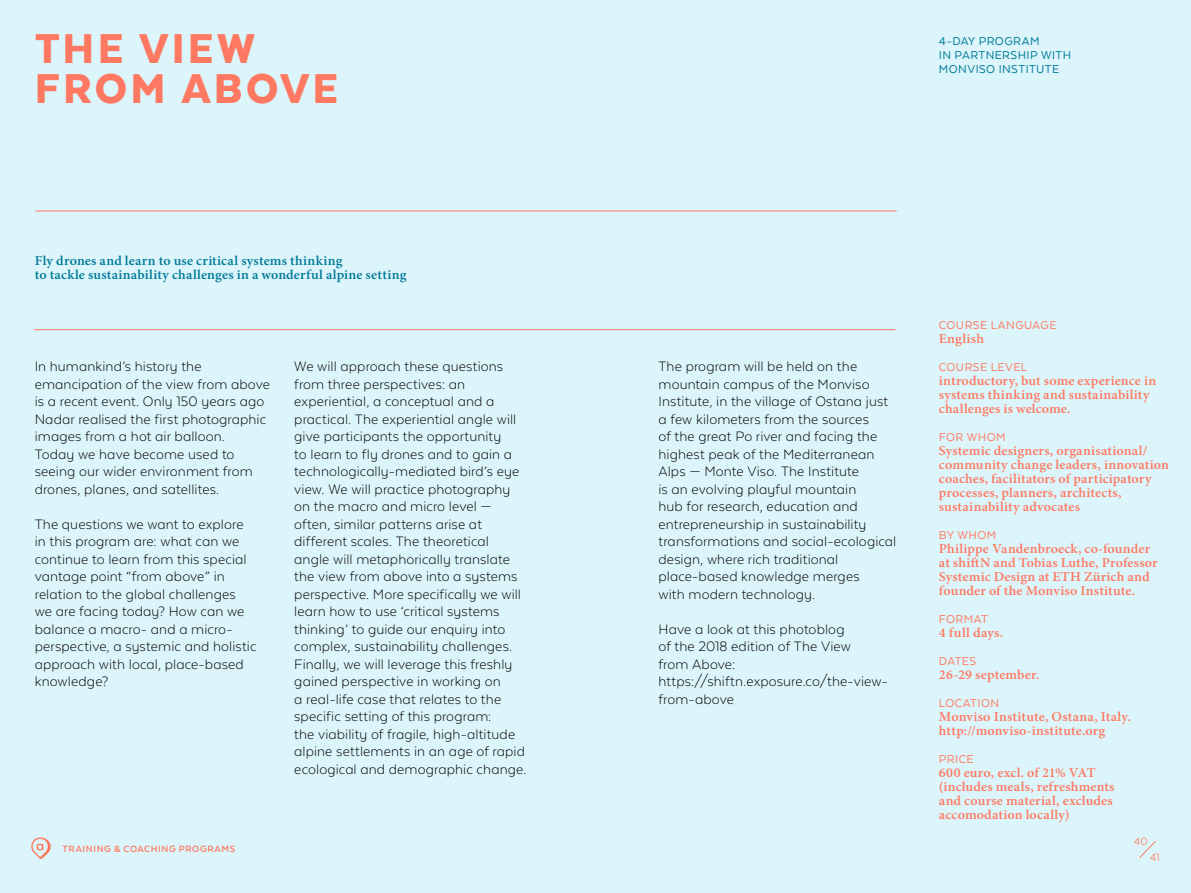
<style>
.page{position:relative;width:1191px;height:893px;background:#fff}
.page>*{position:absolute;margin:0;border:0;box-sizing:border-box;transform-origin:0 0}
.t1{font:900 48.12px/40.2px "Texta Alt";letter-spacing:.065em;color:#ff7962}
.t2{font:300 15.75px/17.5px "Texta Alt";letter-spacing:.005em;color:#000}
.t3{font:600 13.65px/14px "Minion Pro";letter-spacing:.015em;color:#ff7962}
.t4{font:600 13.65px/14px "Minion Pro";letter-spacing:.015em;color:#007a9a}
.t5{font:13.12px "Texta Alt";letter-spacing:.035em;color:#ff7962}
.t6{font:13.12px/14px "Texta Alt";letter-spacing:.03em;color:#007a9a}
.t7{font:12.25px "Texta Alt";color:#ff7962}
.t8{font:700 10.5px "Texta Alt";letter-spacing:.06em;color:#ff7962}
</style>
<div class="page">
<div style="left:595px;top:0;width:596px;height:893px;background:#dcf5fa"></div>
<svg style="left:1139px;top:841px;width:17px;height:17px"></svg>
<div style="left:0;top:0;width:595px;height:893px;background:#dcf5fa"></div>
<hr style="left:35px;top:211px;width:861px;height:1px;background:#ff7962">
<hr style="left:34px;top:329px;width:861px;height:1px;background:#ff7962">
<svg style="left:31px;top:837px;width:20px;height:22px"></svg>
<h1 class="t1" style="left:35px;top:28px;width:305px">THE VIEW<br>FROM ABOVE</h1>
<p class="t4" style="left:35px;top:254px;width:373px">Fly drones and learn to use critical systems thinking<br>to tackle sustainability challenges in a wonderful alpine setting</p>
<p class="t2" style="left:35px;top:357px;width:237px">In humankind’s history the emancipation of the view from above is a recent event. Only 150 years ago<br>Nadar realised the first photographic images from a hot air balloon.<br>Today we have become used to seeing our wider environment from drones, planes, and satellites.</p>
<p class="t2" style="left:35px;top:515px;width:223px">The questions we want to explore in this program are: what can we continue to learn from this special vantage point “from above” in relation to the global challenges we are facing today? How can we balance a macro- and a micro&shy;perspective, a systemic and holistic approach with local, place-based knowledge?</p>
<p class="t2" style="left:294px;top:357px;width:234px">We will approach these questions from three perspectives: an experiential, a conceptual and a practical. The experiential angle will give participants the opportunity<br>to learn to fly drones and to gain a technologically-mediated bird’s eye view. We will practice photography on the macro and micro level — often, similar patterns arise at different scales. The theoretical angle will metaphorically translate the view from above into a systems perspective. More specifically we will learn how to use ‘critical systems thinking’ to guide our enquiry into complex, sustainability challenges.<br>Finally, we will leverage this freshly gained perspective in working on<br>a real-life case that relates to the specific setting of this program:<br>the viability of fragile, high-altitude alpine settlements in an age of rapid ecological and demographic change.</p>
<p class="t8" style="left:63px;top:843px;width:174px">TRAINING &amp; COACHING PROGRAMS</p>
<p class="t6" style="left:939px;top:33px;width:134px">4-DAY PROGRAM<br>IN PARTNERSHIP WITH<br>MONVISO INSTITUTE</p>
<p class="t2" style="left:658px;top:357px;width:239px">The program will be held on the mountain campus of the Monviso Institute, in the village of Ostana just a few kilometers from the sources<br>of the great Po river and facing the highest peak of the Mediterranean Alps — Monte Viso. The Institute<br>is an evolving playful mountain<br>hub for research, education and entrepreneurship in sustainability transformations and social-ecological design, where rich traditional place-based knowledge merges<br>with modern technology.</p>
<p class="t2" style="left:658px;top:620px;width:231px">Have a look at this photoblog<br>of the 2018 edition of The View<br>from Above: https://shiftn.exposure.co/the-view&shy;from-above</p>
<p class="t5" style="left:939px;top:318px;width:119px">COURSE LANGUAGE</p>
<p class="t3" style="left:939px;top:331px;width:47px">English</p>
<p class="t5" style="left:939px;top:360px;width:90px">COURSE LEVEL</p>
<p class="t3" style="left:939px;top:373px;width:219px">introductory, but some experience in systems thinking and sustainability challenges is welcome.</p>
<p class="t5" style="left:939px;top:430px;width:68px">FOR WHOM</p>
<p class="t3" style="left:939px;top:443px;width:231px">Systemic designers, organisational/ community change leaders, innovation coaches, facilitators of participatory processes, planners, architects, sustainability advocates</p>
<p class="t5" style="left:939px;top:528px;width:59px">BY WHOM</p>
<p class="t3" style="left:939px;top:541px;width:220px">Philippe Vandenbroeck, co-founder at shiftN and Tobias Luthe, Professor Systemic Design at ETH Zürich and founder of the Monviso Institute.</p>
<p class="t5" style="left:939px;top:612px;width:51px">FORMAT</p>
<p class="t3" style="left:939px;top:625px;width:66px">4 full days.</p>
<p class="t5" style="left:939px;top:654px;width:39px">DATES</p>
<p class="t3" style="left:939px;top:667px;width:102px">26-29 september.</p>
<p class="t5" style="left:939px;top:696px;width:62px">LOCATION</p>
<p class="t3" style="left:939px;top:709px;width:193px">Monviso Institute, Ostana, Italy. http://monviso-institute.org</p>
<p class="t5" style="left:939px;top:752px;width:36px">PRICE</p>
<p class="t3" style="left:939px;top:765px;width:177px">600 euro, excl. of 21% VAT (includes meals, refreshments and course material, excludes accomodation locally)</p>
<p class="t7" style="left:1133px;top:835px;width:15px">40</p>
<p class="t7" style="left:1149px;top:851px;width:11px">41</p>
</div>
